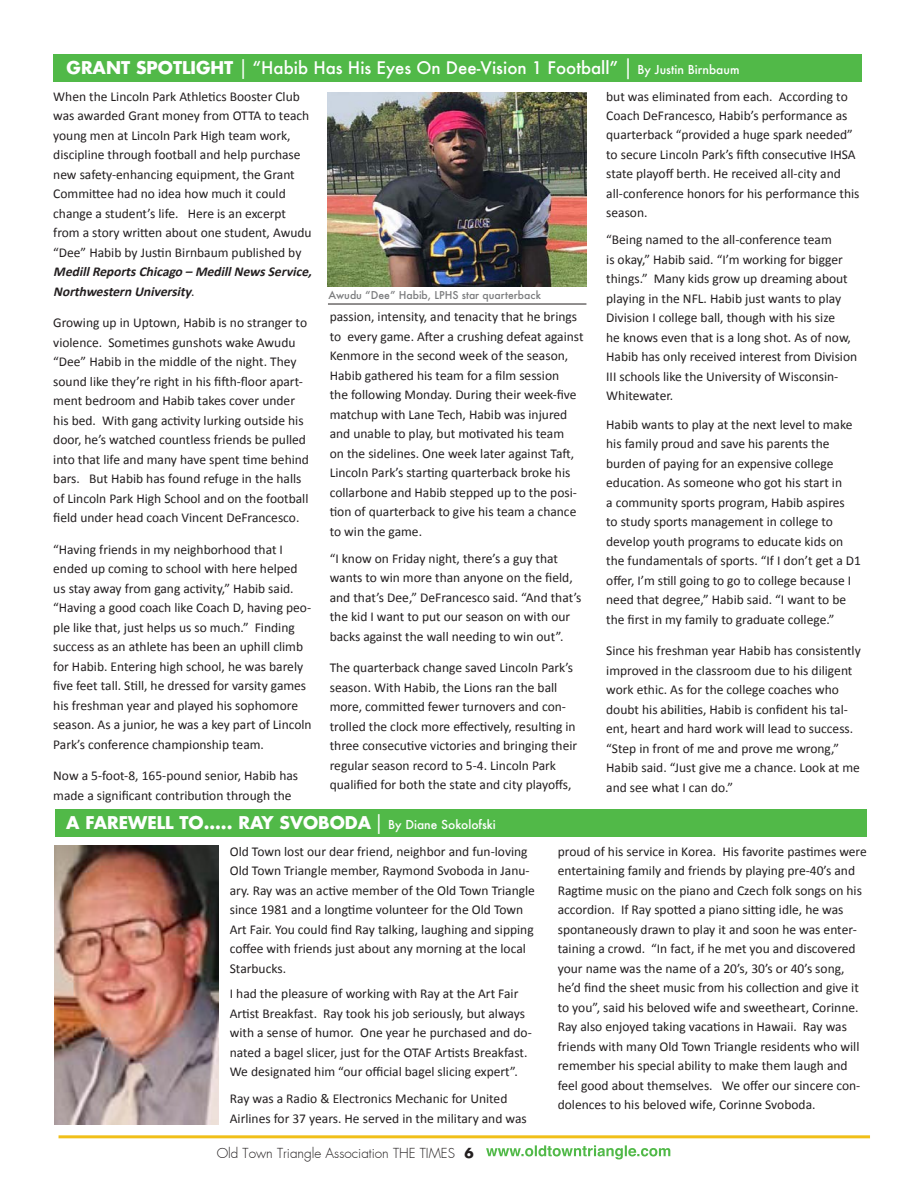
<style>
.page{position:relative;width:918px;height:1188px;background:#fff}
.page>*{position:absolute;margin:0;border:0;box-sizing:border-box;transform-origin:0 0}
.t1{font:700 17.1px "Futura Std";color:#fff}
.t2{font:500 16.8px "Futura";color:#fff}
.main_bodycopy{font:13.5px/19.5px "Calibri";color:#231f20}
.t3{font:300 13.5px "Futura";color:#231f20}
.t4{font:500 10.5px "Futura";color:#7b7c7e}
.s1{font-family:"Futura Std";font-weight:700;font-size:17.1px}
.s2{font-family:"Futura Std";font-weight:400;font-style:italic;font-stretch:condensed;font-size:17.1px}
.s3{font-family:"Futura Std";font-weight:400;font-style:italic;font-stretch:condensed;font-size:18px}
.s4{font-size:12px}
.s5{font-weight:700;font-style:italic}
.s6{font-weight:400;font-style:italic;font-stretch:condensed}
.s7{font-family:"Futura";font-weight:500;font-size:12px}
.s8{font-family:"Futura Std";font-weight:700}
</style>
<div class="page">
<svg style="left:486px;top:1145px;width:184px;height:14px"></svg>
<div style="left:56px;top:809px;width:811px;height:27px;background:#51b948"></div>
<div style="left:53px;top:54px;width:809px;height:27px;background:#51b948"></div>
<hr style="left:59px;top:1135px;width:811px;height:3px;background:#f1bf18">
<img style="left:328px;top:93px;width:258px;height:193px">
<img style="left:55px;top:846px;width:163px;height:279px">
<hr style="left:328px;top:304px;width:258px;height:1px;background:#231f20">
<p class="t2" style="left:67px;top:56px;width:674px"><span class="s1">GRANT SPOTLIGHT</span> <span class="s2">|</span> “Habib Has His Eyes On Dee-Vision 1 Football” <span class="s3">|</span> <span class="s4">By Justin Birnbaum</span></p>
<p class="main_bodycopy" style="left:53px;top:87px;width:264px">When the Lincoln Park Athletics Booster Club was awarded Grant money from OTTA to teach young men at Lincoln Park High team work, discipline through football and help purchase new safety-enhancing equipment, the Grant Committee had no idea how much it could change a student’s life. Here is an excerpt from a story written about one student, Awudu “Dee” Habib by Justin Birnbaum published by <span class="s5">MedillReportsChicago –MedillNewsService, Northwestern University</span>.</p>
<p class="main_bodycopy" style="left:53px;top:313px;width:257px">Growing up in Uptown, Habib is no stranger to violence. Sometimes gunshots wake Awudu “Dee” Habib in the middle of the night. They sound like they’re right in his fifth-floor apart&shy;ment bedroom and Habib takes cover under his bed. With gang activity lurking outside his door, he’s watched countless friends be pulled into that life and many have spent time behind bars. But Habib has found refuge in the halls of Lincoln Park High School and on the football field under head coach Vincent DeFrancesco.</p>
<p class="main_bodycopy" style="left:53px;top:540px;width:260px">“Having friends in my neighborhood that I ended up coming to school with here helped us stay away from gang activity,” Habib said. “Having a good coach like Coach D, having peo&shy;ple like that, just helps us so much.” Finding success as an athlete has been an uphill climb for Habib. Entering high school, he was barely five feet tall. Still, he dressed for varsity games his freshman year and played his sophomore season. As a junior, he was a key part of Lincoln Park’s conference championship team.</p>
<p class="main_bodycopy" style="left:53px;top:766px;width:246px">Now a 5-foot-8, 165-pound senior, Habib has made a significant contribution through the</p>
<p class="main_bodycopy" style="left:606px;top:86px;width:255px">but was eliminated from each. According to Coach DeFrancesco, Habib’s performance as quarterback “provided a huge spark needed” to secure Lincoln Park’s fifth consecutive IHSA state playoff berth. He received all-city and all-conference honors for his performance this season.</p>
<p class="main_bodycopy" style="left:606px;top:230px;width:253px">“Being named to the all-conference team<br>is okay,” Habib said. “I’m working for bigger things.” Many kids grow up dreaming about playing in the NFL. Habib just wants to play Division I college ball, though with his size<br>he knows even that is a long shot. As of now, Habib has only received interest from Division III schools like the University of Wisconsin-Whitewater.</p>
<p class="main_bodycopy" style="left:606px;top:415px;width:256px">Habib wants to play at the next level to make his family proud and save his parents the burden of paying for an expensive college education. As someone who got his start in<br>a community sports program, Habib aspires<br>to study sports management in college to develop youth programs to educate kids on the fundamentals of sports. “If I don’t get a D1 offer, I’m still going to go to college because I need that degree,” Habib said. “I want to be the first in my family to graduate college.”</p>
<p class="main_bodycopy" style="left:606px;top:641px;width:256px">Since his freshman year Habib has consistently improved in the classroom due to his diligent work ethic. As for the college coaches who doubt his abilities, Habib is confident his tal&shy;ent, heart and hard work will lead to success. “Step in front of me and prove me wrong,” Habib said. “Just give me a chance. Look at me and see what I can do.”</p>
<p class="t4" style="left:329px;top:288px;width:214px">Awudu “Dee” Habib, LPHS star quarterback</p>
<p class="main_bodycopy" style="left:330px;top:307px;width:255px">passion, intensity, and tenacity that he brings to every game. After a crushing defeat against Kenmore in the second week of the season, Habib gathered his team for a film session<br>the following Monday. During their week-five matchup with Lane Tech, Habib was injured and unable to play, but motivated his team<br>on the sidelines. One week later against Taft, Lincoln Park’s starting quarterback broke his collarbone and Habib stepped up to the posi&shy;tion of quarterback to give his team a chance to win the game.</p>
<p class="main_bodycopy" style="left:330px;top:548px;width:253px">“I know on Friday night, there’s a guy that wants to win more than anyone on the field, and that’s Dee,” DeFrancesco said. “And that’s the kid I want to put our season on with our backs against the wall needing to win out”.</p>
<p class="main_bodycopy" style="left:330px;top:658px;width:249px">The quarterback change saved Lincoln Park’s season. With Habib, the Lions ran the ball more, committed fewer turnovers and con&shy;trolled the clock more effectively, resulting in three consecutive victories and bringing their regular season record to 5-4. Lincoln Park qualified for both the state and city playoffs,</p>
<p class="t1" style="left:66px;top:811px;width:431px">A FAREWELL TO….. RAY SVOBODA <span class="s6">|</span> <span class="s7">By Diane Sokolofski</span></p>
<p class="main_bodycopy" style="left:230px;top:841px;width:307px">Old Town lost our dear friend, neighbor and fun-loving Old Town Triangle member, Raymond Svoboda in Janu&shy;ary. Ray was an active member of the Old Town Triangle since 1981 and a longtime volunteer for the Old Town Art Fair. You could find Ray talking, laughing and sipping coffee with friends just about any morning at the local Starbucks.</p>
<p class="main_bodycopy" style="left:230px;top:984px;width:304px">I had the pleasure of working with Ray at the Art Fair Artist Breakfast. Ray took his job seriously, but always with a sense of humor. One year he purchased and do&shy;nated a bagel slicer, just for the OTAF Artists Breakfast.<br>We designated him “our official bagel slicing expert”.</p>
<p class="main_bodycopy" style="left:230px;top:1089px;width:298px">Ray was a Radio &amp; Electronics Mechanic for United<br>Airlines for 37 years. He served in the military and was</p>
<p class="t3" style="left:217px;top:1144px;width:258px">Old Town Triangle Association THE TIMES <span class="s8">6</span></p>
<p class="main_bodycopy" style="left:558px;top:841px;width:311px">proud of his service in Korea. His favorite pastimes were entertaining family and friends by playing pre-40’s and Ragtime music on the piano and Czech folk songs on his accordion. If Ray spotted a piano sitting idle, he was spontaneously drawn to play it and soon he was enter&shy;taining a crowd. “In fact, if he met you and discovered your name was the name of a 20’s, 30’s or 40’s song, he’d find the sheet music from his collection and give it to you”, said his beloved wife and sweetheart, Corinne.<br>Ray also enjoyed taking vacations in Hawaii. Ray was friends with many Old Town Triangle residents who will remember his special ability to make them laugh and feel good about themselves. We offer our sincere con&shy;dolences to his beloved wife, Corinne Svoboda.</p>
</div>
